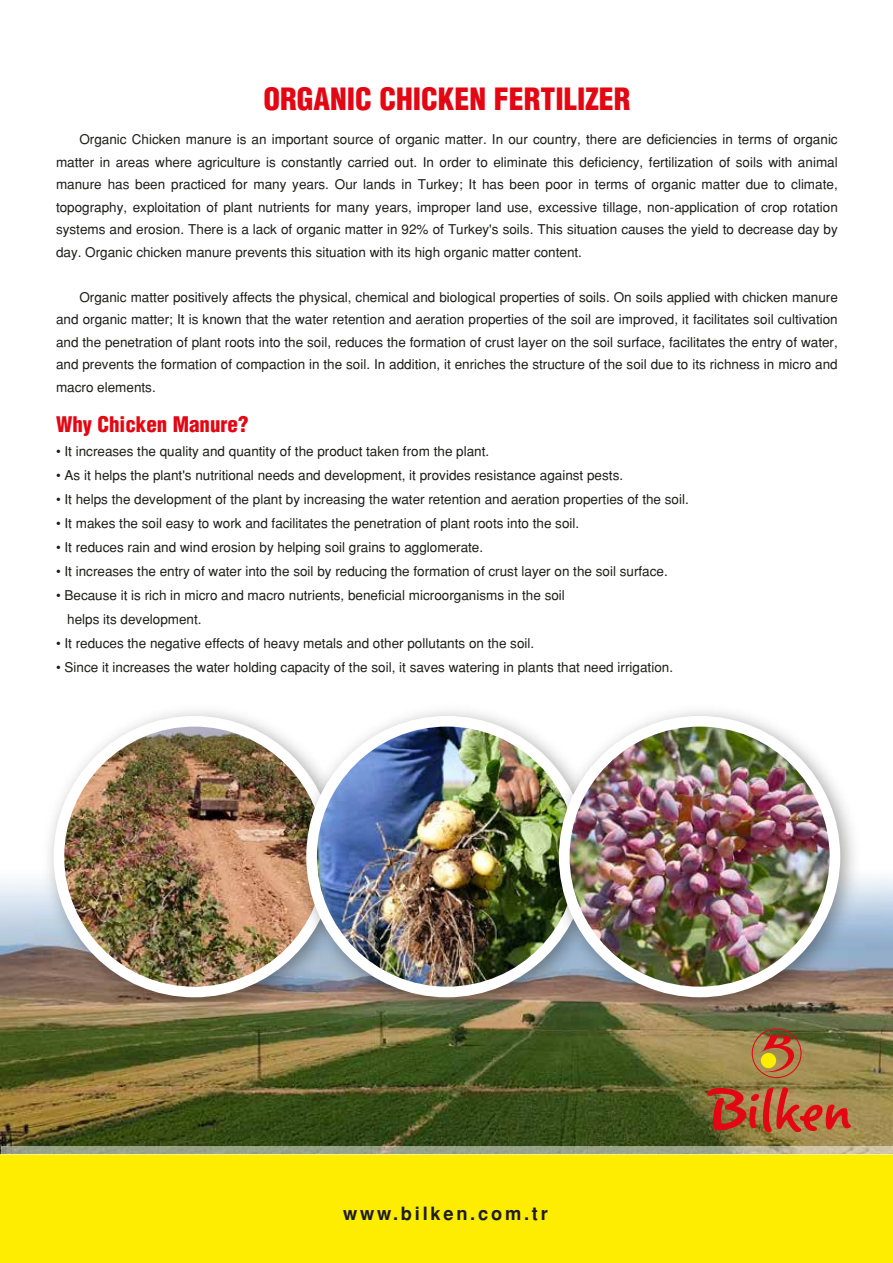
<style>
.page{position:relative;width:893px;height:1263px;background:#fff}
.page>*{position:absolute;margin:0;border:0;box-sizing:border-box;transform-origin:0 0}
.t1{font:900 condensed 30px "Helvetica Tr";color:#e30613}
.t2{font:900 condensed 21px "Helvetica Tr";color:#e30613}
.t3{font:700 18.3px "Helvetica Tr";letter-spacing:.15em;color:#1d1d1b}
.t4{font:13.5px/22.5px "Helvetica Tr";color:#1d1d1b;text-align:justify}
</style>
<div class="page">
<img style="left:0;top:877px;width:893px;height:278px">
<svg style="left:752px;top:1028px;width:55px;height:50px;background:#a8743d"></svg>
<svg style="left:707px;top:1087px;width:144px;height:45px;background:#b45938"></svg>
<div style="left:0;top:1155px;width:893px;height:108px;background:#ffed00"></div>
<svg style="left:2px;top:1146px;width:891px;height:9px;background:#abb08c"></svg>
<img style="left:35px;top:711px;width:253px;height:313px">
<div style="left:54px;top:716px;width:281px;height:281px;background:#fff;border-radius:50%"></div>
<img style="left:64px;top:727px;width:260px;height:260px;border-radius:130px">
<img style="left:288px;top:711px;width:253px;height:313px">
<div style="left:306px;top:716px;width:282px;height:281px;background:#fff;border-radius:50%"></div>
<img style="left:317px;top:727px;width:260px;height:260px;border-radius:130px">
<img style="left:541px;top:711px;width:326px;height:313px">
<div style="left:559px;top:716px;width:281px;height:281px;background:#fff;border-radius:50%"></div>
<img style="left:570px;top:727px;width:260px;height:260px;border-radius:130px">
<h1 class="t1" style="left:263px;top:81px;width:368px">ORGANIC CHICKEN FERTILIZER</h1>
<p class="t4" style="left:56px;top:128px;width:783px;text-indent:23px">Organic Chicken manure is an important source of organic matter. In our country, there are deficiencies in terms of organic matter in areas where agriculture is constantly carried out. In order to eliminate this deficiency, fertilization of soils with animal manure has been practiced for many years. Our lands in Turkey; It has been poor in terms of organic matter due to climate, topography, exploitation of plant nutrients for many years, improper land use, excessive tillage, non-application of crop rotation systems and erosion. There is a lack of organic matter in 92% of Turkey's soils. This situation causes the yield to decrease day by day. Organic chicken manure prevents this situation with its high organic matter content.</p>
<p class="t4" style="left:56px;top:286px;width:783px;text-indent:23px">Organic matter positively affects the physical, chemical and biological properties of soils. On soils applied with chicken manure and organic matter; It is known that the water retention and aeration properties of the soil are improved, it facilitates soil cultivation and the penetration of plant roots into the soil, reduces the formation of crust layer on the soil surface, facilitates the entry of water, and prevents the formation of compaction in the soil. In addition, it enriches the structure of the soil due to its richness in micro and macro elements.</p>
<h2 class="t2" style="left:56px;top:411px;width:194px">Why Chicken Manure?</h2>
<p class="t4" style="left:56px;top:440px;width:435px">• It increases the quality and quantity of the product taken from the plant.</p>
<p class="t4" style="left:56px;top:464px;width:569px">• As it helps the plant's nutritional needs and development, it provides resistance against pests.</p>
<p class="t4" style="left:56px;top:488px;width:634px">• It helps the development of the plant by increasing the water retention and aeration properties of the soil.</p>
<p class="t4" style="left:56px;top:512px;width:525px">• It makes the soil easy to work and facilitates the penetration of plant roots into the soil.</p>
<p class="t4" style="left:56px;top:536px;width:429px">• It reduces rain and wind erosion by helping soil grains to agglomerate.</p>
<p class="t4" style="left:56px;top:560px;width:613px">• It increases the entry of water into the soil by reducing the formation of crust layer on the soil surface.</p>
<p class="t4" style="left:67px;top:583px;width:499px;line-height:24px;text-indent:-11px">• Because it is rich in micro and macro nutrients, beneficial microorganisms in the soil helps its development.</p>
<p class="t4" style="left:56px;top:632px;width:480px">• It reduces the negative effects of heavy metals and other pollutants on the soil.</p>
<p class="t4" style="left:56px;top:656px;width:619px">• Since it increases the water holding capacity of the soil, it saves watering in plants that need irrigation.</p>
<h3 class="t3" style="left:343px;top:1202px;width:206px">www.bilken.com.tr</h3>
</div>
